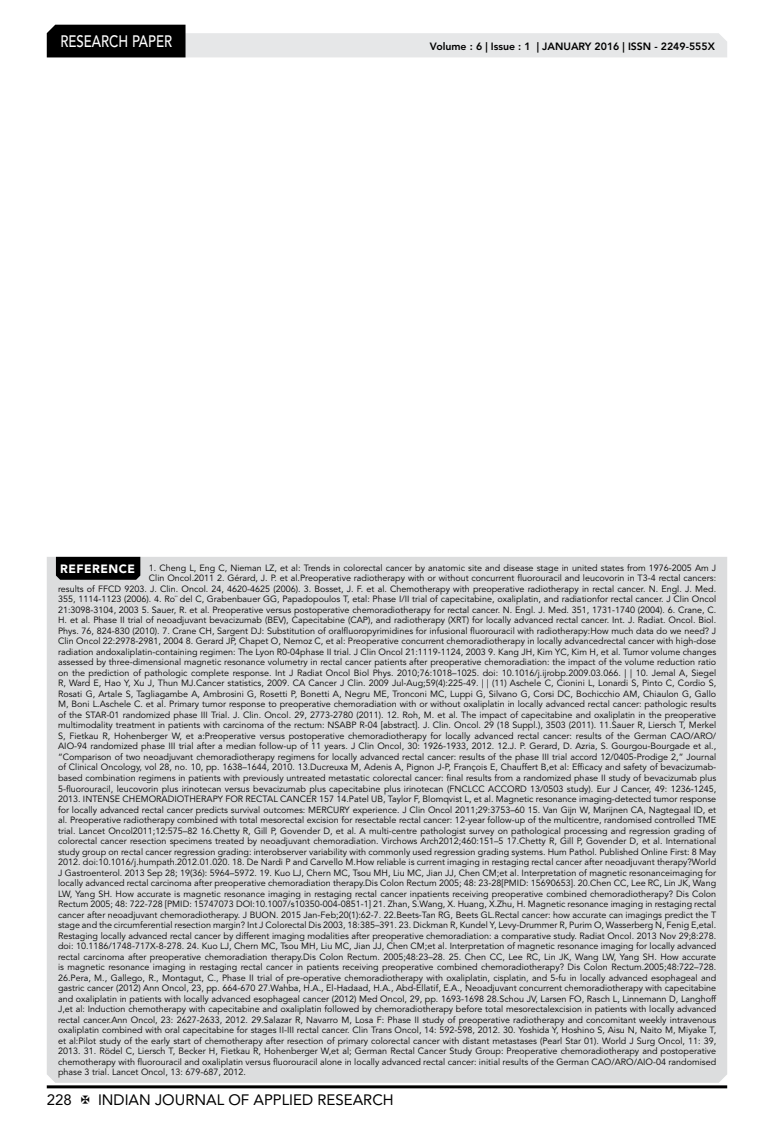
<style>
.page{position:relative;width:774px;height:1136px;background:#fff}
.page>*{position:absolute;margin:0;border:0;box-sizing:border-box;transform-origin:0 0}
.t1{font:500 16.5px "Avenir LT Std";color:#fff;scale:.8 1}
.t2{font:15px "Avenir LT Std";color:#000}
.t3{font:800 10.5px "Avenir LT Std";color:#000}
.t4{font:9px "Avenir LT Std";color:#000}
.s1{font-weight:900;font-size:12px;color:#fff}
</style>
<div class="page">
<hr style="left:47px;top:1085px;width:680px;height:3px;background:#000">
<svg style="left:47px;top:25px;width:680px;height:32px"></svg>
<div style="left:47px;top:556px;width:680px;height:526px;background:#dcddde"></div>
<div style="left:56px;top:556px;width:84px;height:23px;background:#000"></div>
<h1 class="t1" style="left:60px;top:32px;width:139px">RESEARCH PAPER</h1>
<p class="t3" style="left:430px;top:41px;width:286px">Volume : 6 | Issue : 1 | JANUARY 2016 | ISSN - 2249-555X</p>
<p class="t4" style="left:60px;top:562px;width:657px"><span class="s1">REFERENCE</span> 1. Cheng L, Eng C, Nieman LZ, et al: Trends in colorectal cancer by anatomic site and disease stage in united states from 1976-2005 Am J</p>
<p class="t4" style="left:149px;top:573px;width:569px">Clin Oncol.2011 2. Gérard, J. P. et al.Preoperative radiotherapy with or without concurrent fluorouracil and leucovorin in T3-4 rectal cancers:</p>
<p class="t4" style="left:58px;top:583px;width:660px">results of FFCD 9203. J. Clin. Oncol. 24, 4620-4625 (2006). 3. Bosset, J. F. et al. Chemotherapy with preoperative radiotherapy in rectal cancer. N. Engl. J. Med.</p>
<p class="t4" style="left:58px;top:594px;width:660px">355, 1114-1123 (2006). 4. Ro¨ del C, Grabenbauer GG, Papadopoulos T, etal: Phase I/II trial of capecitabine, oxaliplatin, and radiationfor rectal cancer. J Clin Oncol</p>
<p class="t4" style="left:58px;top:604px;width:659px">21:3098-3104, 2003 5. Sauer, R. et al. Preoperative versus postoperative chemoradiotherapy for rectal cancer. N. Engl. J. Med. 351, 1731-1740 (2004). 6. Crane, C.</p>
<p class="t4" style="left:58px;top:615px;width:660px">H. et al. Phase II trial of neoadjuvant bevacizumab (BEV), Capecitabine (CAP), and radiotherapy (XRT) for locally advanced rectal cancer. Int. J. Radiat. Oncol. Biol.</p>
<p class="t4" style="left:58px;top:625px;width:659px">Phys. 76, 824-830 (2010). 7. Crane CH, Sargent DJ: Substitution of oralfluoropyrimidines for infusional fluorouracil with radiotherapy:How much data do we need? J</p>
<p class="t4" style="left:58px;top:636px;width:659px">Clin Oncol 22:2978-2981, 2004 8. Gerard JP, Chapet O, Nemoz C, et al: Preoperative concurrent chemoradiotherapy in locally advancedrectal cancer with high-dose</p>
<p class="t4" style="left:58px;top:646px;width:659px">radiation andoxaliplatin-containing regimen: The Lyon R0-04phase II trial. J Clin Oncol 21:1119-1124, 2003 9. Kang JH, Kim YC, Kim H, et al. Tumor volume changes</p>
<p class="t4" style="left:58px;top:657px;width:660px">assessed by three-dimensional magnetic resonance volumetry in rectal cancer patients after preoperative chemoradiation: the impact of the volume reduction ratio</p>
<p class="t4" style="left:58px;top:667px;width:660px">on the prediction of pathologic complete response. Int J Radiat Oncol Biol Phys. 2010;76:1018–1025. doi: 10.1016/j.ijrobp.2009.03.066. | | 10. Jemal A, Siegel</p>
<p class="t4" style="left:58px;top:678px;width:659px">R, Ward E, Hao Y, Xu J, Thun MJ.Cancer statistics, 2009. CA Cancer J Clin. 2009 Jul-Aug;59(4):225-49. | | (11) Aschele C, Cionini L, Lonardi S, Pinto C, Cordio S,</p>
<p class="t4" style="left:58px;top:688px;width:659px">Rosati G, Artale S, Tagliagambe A, Ambrosini G, Rosetti P, Bonetti A, Negru ME, Tronconi MC, Luppi G, Silvano G, Corsi DC, Bochicchio AM, Chiaulon G, Gallo</p>
<p class="t4" style="left:58px;top:699px;width:660px">M, Boni L.Aschele C. et al. Primary tumor response to preoperative chemoradiation with or without oxaliplatin in locally advanced rectal cancer: pathologic results</p>
<p class="t4" style="left:58px;top:709px;width:660px">of the STAR-01 randomized phase III Trial. J. Clin. Oncol. 29, 2773-2780 (2011). 12. Roh, M. et al. The impact of capecitabine and oxaliplatin in the preoperative</p>
<p class="t4" style="left:58px;top:720px;width:660px">multimodality treatment in patients with carcinoma of the rectum: NSABP R-04 [abstract]. J. Clin. Oncol. 29 (18 Suppl.), 3503 (2011). 11.Sauer R, Liersch T, Merkel</p>
<p class="t4" style="left:58px;top:730px;width:660px">S, Fietkau R, Hohenberger W, et a:Preoperative versus postoperative chemoradiotherapy for locally advanced rectal cancer: results of the German CAO/ARO/</p>
<p class="t4" style="left:58px;top:741px;width:660px">AIO-94 randomized phase III trial after a median follow-up of 11 years. J Clin Oncol, 30: 1926-1933, 2012. 12.J. P. Gerard, D. Azria, S. Gourgou-Bourgade et al.,</p>
<p class="t4" style="left:58px;top:751px;width:659px">“Comparison of two neoadjuvant chemoradiotherapy regimens for locally advanced rectal cancer: results of the phase III trial accord 12/0405-Prodige 2,” Journal</p>
<p class="t4" style="left:58px;top:762px;width:660px">of Clinical Oncology, vol 28, no. 10, pp. 1638–1644, 2010. 13.Ducreuxa M, Adenis A, Pignon J-P, François E, Chauffert B,et al: Efficacy and safety of bevacizumab-</p>
<p class="t4" style="left:58px;top:772px;width:660px">based combination regimens in patients with previously untreated metastatic colorectal cancer: final results from a randomized phase II study of bevacizumab plus</p>
<p class="t4" style="left:58px;top:783px;width:660px">5-fluorouracil, leucovorin plus irinotecan versus bevacizumab plus capecitabine plus irinotecan (FNCLCC ACCORD 13/0503 study). Eur J Cancer, 49: 1236-1245,</p>
<p class="t4" style="left:58px;top:793px;width:660px">2013. INTENSE CHEMORADIOTHERAPY FOR RECTAL CANCER 157 14.Patel UB, Taylor F, Blomqvist L, et al. Magnetic resonance imaging-detected tumor response</p>
<p class="t4" style="left:58px;top:804px;width:660px">for locally advanced rectal cancer predicts survival outcomes: MERCURY experience. J Clin Oncol 2011;29:3753–60 15. Van Gijn W, Marijnen CA, Nagtegaal ID, et</p>
<p class="t4" style="left:58px;top:814px;width:659px">al. Preoperative radiotherapy combined with total mesorectal excision for resectable rectal cancer: 12-year follow-up of the multicentre, randomised controlled TME</p>
<p class="t4" style="left:58px;top:825px;width:660px">trial. Lancet Oncol2011;12:575–82 16.Chetty R, Gill P, Govender D, et al. A multi-centre pathologist survey on pathological processing and regression grading of</p>
<p class="t4" style="left:58px;top:835px;width:660px">colorectal cancer resection specimens treated by neoadjuvant chemoradiation. Virchows Arch2012;460:151–5 17.Chetty R, Gill P, Govender D, et al. International</p>
<p class="t4" style="left:58px;top:846px;width:660px">study group on rectal cancer regression grading: interobserver variability with commonly used regression grading systems. Hum Pathol. Published Online First: 8 May</p>
<p class="t4" style="left:58px;top:856px;width:659px">2012. doi:10.1016/j.humpath.2012.01.020. 18. De Nardi P and Carvello M.How reliable is current imaging in restaging rectal cancer after neoadjuvant therapy?World</p>
<p class="t4" style="left:58px;top:867px;width:660px">J Gastroenterol. 2013 Sep 28; 19(36): 5964–5972. 19. Kuo LJ, Chern MC, Tsou MH, Liu MC, Jian JJ, Chen CM;et al. Interpretation of magnetic resonanceimaging for</p>
<p class="t4" style="left:58px;top:877px;width:659px">locally advanced rectal carcinoma after preoperative chemoradiation therapy.Dis Colon Rectum 2005; 48: 23-28[PMID: 15690653]. 20.Chen CC, Lee RC, Lin JK, Wang</p>
<p class="t4" style="left:58px;top:888px;width:660px">LW, Yang SH. How accurate is magnetic resonance imaging in restaging rectal cancer inpatients receiving preoperative combined chemoradiotherapy? Dis Colon</p>
<p class="t4" style="left:58px;top:898px;width:660px">Rectum 2005; 48: 722-728 [PMID: 15747073 DOI:10.1007/s10350-004-0851-1] 21. Zhan, S.Wang, X. Huang, X.Zhu, H. Magnetic resonance imaging in restaging rectal</p>
<p class="t4" style="left:58px;top:909px;width:660px">cancer after neoadjuvant chemoradiotherapy. J BUON. 2015 Jan-Feb;20(1):62-7. 22.Beets-Tan RG, Beets GL.Rectal cancer: how accurate can imagings predict the T</p>
<p class="t4" style="left:58px;top:919px;width:660px">stage and the circumferential resection margin? Int J Colorectal Dis 2003, 18:385–391. 23. Dickman R, Kundel Y, Levy-Drummer R, Purim O, Wasserberg N, Fenig E,etal.</p>
<p class="t4" style="left:58px;top:930px;width:660px">Restaging locally advanced rectal cancer by different imaging modalities after preoperative chemoradiation: a comparative study. Radiat Oncol. 2013 Nov 29;8:278.</p>
<p class="t4" style="left:58px;top:940px;width:660px">doi: 10.1186/1748-717X-8-278. 24. Kuo LJ, Chern MC, Tsou MH, Liu MC, Jian JJ, Chen CM;et al. Interpretation of magnetic resonance imaging for locally advanced</p>
<p class="t4" style="left:58px;top:951px;width:660px">rectal carcinoma after preoperative chemoradiation therapy.Dis Colon Rectum. 2005;48:23–28. 25. Chen CC, Lee RC, Lin JK, Wang LW, Yang SH. How accurate</p>
<p class="t4" style="left:58px;top:961px;width:660px">is magnetic resonance imaging in restaging rectal cancer in patients receiving preoperative combined chemoradiotherapy? Dis Colon Rectum.2005;48:722–728.</p>
<p class="t4" style="left:58px;top:972px;width:660px">26.Pera, M., Gallego, R., Montagut, C., Phase II trial of pre-operative chemoradiotherapy with oxaliplatin, cisplatin, and 5-fu in locally advanced esophageal and</p>
<p class="t4" style="left:58px;top:982px;width:659px">gastric cancer (2012) Ann Oncol, 23, pp. 664-670 27.Wahba, H.A., El-Hadaad, H.A., Abd-Ellatif, E.A., Neoadjuvant concurrent chemoradiotherapy with capecitabine</p>
<p class="t4" style="left:58px;top:993px;width:660px">and oxaliplatin in patients with locally advanced esophageal cancer (2012) Med Oncol, 29, pp. 1693-1698 28.Schou JV, Larsen FO, Rasch L, Linnemann D, Langhoff</p>
<p class="t4" style="left:58px;top:1003px;width:660px">J,et al: Induction chemotherapy with capecitabine and oxaliplatin followed by chemoradiotherapy before total mesorectalexcision in patients with locally advanced</p>
<p class="t4" style="left:58px;top:1014px;width:659px">rectal cancer.Ann Oncol, 23: 2627-2633, 2012. 29.Salazar R, Navarro M, Losa F: Phase II study of preoperative radiotherapy and concomitant weekly intravenous</p>
<p class="t4" style="left:58px;top:1024px;width:660px">oxaliplatin combined with oral capecitabine for stages II-III rectal cancer. Clin Trans Oncol, 14: 592-598, 2012. 30. Yoshida Y, Hoshino S, Aisu N, Naito M, Miyake T,</p>
<p class="t4" style="left:58px;top:1035px;width:659px">et al:Pilot study of the early start of chemotherapy after resection of primary colorectal cancer with distant metastases (Pearl Star 01). World J Surg Oncol, 11: 39,</p>
<p class="t4" style="left:58px;top:1045px;width:660px">2013. 31. Rödel C, Liersch T, Becker H, Fietkau R, Hohenberger W,et al; German Rectal Cancer Study Group: Preoperative chemoradiotherapy and postoperative</p>
<p class="t4" style="left:58px;top:1056px;width:660px">chemotherapy with fluorouracil and oxaliplatin versus fluorouracil alone in locally advanced rectal cancer: initial results of the German CAO/ARO/AIO-04 randomised</p>
<p class="t4" style="left:58px;top:1066px;width:189px">phase 3 trial. Lancet Oncol, 13: 679-687, 2012.</p>
<h2 class="t2" style="left:47px;top:1090px;width:27px">228</h2>
<h2 class="t2" style="left:98px;top:1090px;width:297px">INDIAN JOURNAL OF APPLIED RESEARCH</h2>
</div>
